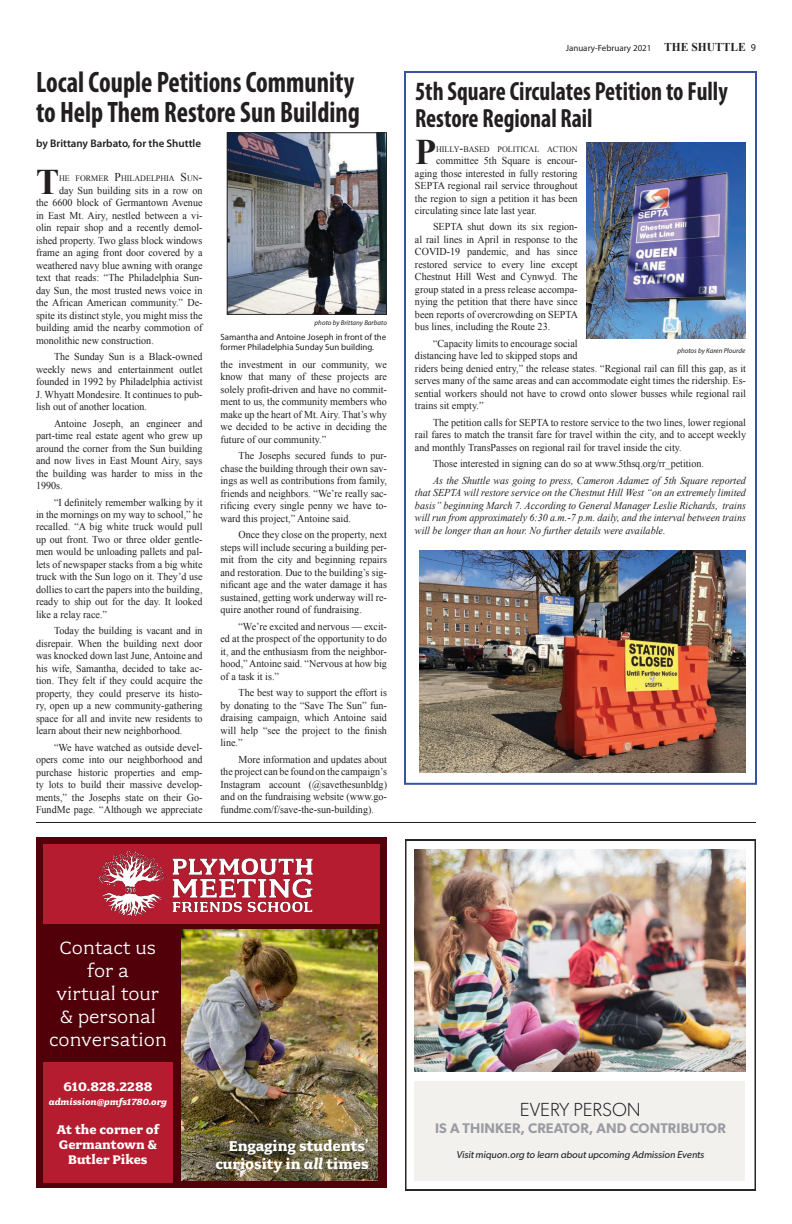
<style>
.page{position:relative;width:792px;height:1224px;background:#fff}
.page>*{position:absolute;margin:0;border:0;box-sizing:border-box;transform-origin:0 0}
.drop_cap{font:700 36px "Times New Roman";color:#231f20;scale:.96 1}
.Head_27pt{font:700 condensed 29.7px/30px "Myriad Pro";color:#231f20;scale:.91 1}
.Head_24pt{font:700 condensed 26.4px/27px "Myriad Pro";color:#231f20;scale:.91 1}
.t1{font:20px/23px "Fairplex Wide OT";color:#fff;text-align:center}
.t2{font:300 19px "Gibson";color:#242627}
.t3{font:700 16px/18px "Fairplex Wide OT";color:#fff;text-align:right}
.t4{font:700 14px/15px "Fairplex Wide OT";color:#fff;text-align:center}
.t5{font:600 14px "Gibson";letter-spacing:.01em;color:#9b9ca2}
.Byline{font:600 11px "Myriad Pro";color:#231f20}
.Body{font:10.5px/12.5px "Times New Roman";color:#231f20;text-align:justify;scale:.96 1}
.drop_cap-2{font:10.5px/12.5px "Times New Roman";color:#231f20;text-align:justify;scale:.96 1}
.Body-2{font:italic 10.5px/12.5px "Times New Roman";color:#231f20;text-align:justify;scale:.96 1}
.t6{font:italic 10px "Gibson";color:#242627}
.t7{font:italic 700 10px "Fairplex Wide OT";color:#fff}
.Photo_Caption{font:9px/10.5px "Myriad Pro";color:#231f20}
.drop_cap-3{font:8.4px "Times New Roman";color:#231f20;scale:.96 1}
.Photo_Credit{font:italic 7px "Myriad Pro";color:#231f20}
.s1{font-size:12px}
.s2{font-family:"Times New Roman";font-weight:700;font-size:12px}
.s3{font-size:10.5px}
.s4{font-style:italic}
</style>
<div class="page">
<hr style="left:36px;top:822px;width:720px;height:1px;background:#231f20">
<div style="left:405px;top:840px;width:351px;height:351px;border:2px solid #242627"></div>
<img style="left:414px;top:850px;width:331px;height:221px">
<div style="left:415px;top:1082px;width:330px;height:99px;background:#f2f1ee"></div>
<div style="left:36px;top:837px;width:351px;height:351px;background:#51000a"></div>
<div style="left:43px;top:844px;width:337px;height:80px;background:#b61c2f"></div>
<img style="left:98px;top:852px;width:215px;height:65px">
<div style="left:43px;top:1063px;width:130px;height:120px;background:#b61c2f"></div>
<img style="left:182px;top:930px;width:196px;height:251px">
<div style="left:404px;top:71px;width:353px;height:714px;border:2px solid #3853a3"></div>
<img style="left:419px;top:551px;width:327px;height:221px">
<img style="left:229px;top:134px;width:156px;height:179px">
<div style="left:227px;top:132px;width:160px;height:183px;border:1px solid #231f20"></div>
<img style="left:587px;top:142px;width:159px;height:196px">
<p class="Head_27pt" style="left:36px;top:67px;width:357px">Local Couple Petitions Community to Help Them Restore Sun Building</p>
<p class="Byline" style="left:36px;top:137px;width:167px">by Brittany Barbato, for the Shuttle</p>
<p class="drop_cap" style="left:36px;top:157px;width:26px">T</p>
<p class="drop_cap-3" style="left:59px;top:173px;width:151px">HE FORMER <span class="s1">P</span>HILADELPHIA <span class="s1">S</span> UN<span class="s1">-</span></p>
<p class="drop_cap-2" style="left:36px;top:184px;width:175px;text-indent:23px">day Sun building sits in a row on the 6600 block of Germantown Avenue in East Mt. Airy, nestled between a vi&shy;olin repair shop and a recently demol&shy;ished property. Two glass block windows frame an aging front door covered by a weathered navy blue awning with orange text that reads: “The Philadelphia Sun&shy;day Sun, the most trusted news voice in the African American community.” De&shy;spite its distinct style, you might miss the building amid the nearby commotion of monolithic new construction.</p>
<p class="Body" style="left:36px;top:350px;width:175px;text-indent:18px">The Sunday Sun is a Black-owned weekly news and entertainment outlet founded in 1992 by Philadelphia activist J. Whyatt Mondesire. It continues to pub&shy;lish out of another location.</p>
<p class="Body" style="left:36px;top:417px;width:175px;text-indent:18px">Antoine Joseph, an engineer and part-time real estate agent who grew up around the corner from the Sun building and now lives in East Mount Airy, says the building was harder to miss in the 1990s.</p>
<p class="Body" style="left:36px;top:496px;width:175px;text-indent:18px">“I definitely remember walking by it in the mornings on my way to school,” he recalled. “A big white truck would pull up out front. Two or three older gentle&shy;men would be unloading pallets and pal&shy;lets of newspaper stacks from a big white truck with the Sun logo on it. They’d use dollies to cart the papers into the building, ready to ship out for the day. It looked like a relay race.”</p>
<p class="Body" style="left:36px;top:625px;width:175px;text-indent:18px">Today the building is vacant and in disrepair. When the building next door was knocked down last June, Antoine and his wife, Samantha, decided to take ac&shy;tion. They felt if they could acquire the property, they could preserve its histo&shy;ry, open up a new community-gathering space for all and invite new residents to learn about their new neighborhood.</p>
<p class="Body" style="left:36px;top:741px;width:175px;text-indent:18px">“We have watched as outside devel&shy;opers come into our neighborhood and purchase historic properties and emp&shy;ty lots to build their massive develop&shy;ments,” the Josephs state on their Go-FundMe page. “Although we appreciate</p>
<p class="Photo_Credit" style="left:315px;top:318px;width:74px">photo by Brittany Barbato</p>
<p class="Photo_Caption" style="left:220px;top:331px;width:167px">Samantha and Antoine Joseph in front of the former Philadelphia Sunday Sun building.</p>
<p class="Body" style="left:221px;top:358px;width:175px">the investment in our community, we know that many of these projects are solely profit-driven and have no commit&shy;ment to us, the community members who make up the heart of Mt. Airy. That’s why we decided to be active in deciding the future of our community.”</p>
<p class="Body" style="left:221px;top:449px;width:175px;text-indent:18px">The Josephs secured funds to pur&shy;chase the building through their own sav&shy;ings as well as contributions from family, friends and neighbors. “We’re really sac&shy;rificing every single penny we have to&shy;ward this project,” Antoine said.</p>
<p class="Body" style="left:221px;top:528px;width:175px;text-indent:18px">Once they close on the property, next steps will include securing a building per&shy;mit from the city and beginning repairs and restoration. Due to the building’s sig&shy;nificant age and the water damage it has sustained, getting work underway will re&shy;quire another round of fundraising.</p>
<p class="Body" style="left:221px;top:620px;width:175px;text-indent:18px">“We’re excited and nervous — excit&shy;ed at the prospect of the opportunity to do it, and the enthusiasm from the neighbor&shy;hood,” Antoine said. “Nervous at how big of a task it is.”</p>
<p class="Body" style="left:221px;top:686px;width:175px;text-indent:18px">The best way to support the effort is by donating to the “Save The Sun” fun&shy;draising campaign, which Antoine said will help “see the project to the finish line.”</p>
<p class="Body" style="left:221px;top:753px;width:175px;text-indent:18px">More information and updates about the project can be found on the campaign’s Instagram account (@savethesunbldg) and on the fundraising website (www.go&shy;fundme.com/f/save-the-sun-building).</p>
<p class="Photo_Caption" style="left:566px;top:43px;width:192px">January-February 2021 <span class="s2">THE SHUTTLE</span> <span class="s3">9</span></p>
<p class="Head_24pt" style="left:415px;top:77px;width:345px">5th Square Circulates Petition to Fully<br>Restore Regional Rail</p>
<p class="drop_cap" style="left:415px;top:127px;width:24px">P</p>
<p class="drop_cap-3" style="left:436px;top:143px;width:149px">HILLY<span class="s1">-</span>BASED POLITICAL ACTION</p>
<p class="drop_cap-2" style="left:415px;top:154px;width:171px;text-indent:21px">committee 5th Square is encour&shy;aging those interested in fully restoring SEPTA regional rail service throughout the region to sign a petition it has been circulating since late last year.</p>
<p class="Body" style="left:415px;top:221px;width:171px;text-indent:18px">SEPTA shut down its six region&shy;al rail lines in April in response to the COVID-19 pandemic, and has since restored service to every line except Chestnut Hill West and Cynwyd. The group stated in a press release accompa&shy;nying the petition that there have since been reports of overcrowding on SEPTA bus lines, including the Route 23.</p>
<p class="Body" style="left:415px;top:337px;width:346px;text-align:left;text-indent:18px">“Capacity limits to encourage social<br>distancing have led to skipped stops and<br>riders being denied entry,” the release states. “Regional rail can fill this gap, as it serves many of the same areas and can accommodate eight times the ridership. Es&shy;sential workers should not have to crowd onto slower busses while regional rail trains sit empty.”</p>
<p class="Body" style="left:415px;top:416px;width:346px;text-indent:18px">The petition calls for SEPTA to restore service to the two lines, lower regional rail fares to match the transit fare for travel within the city, and to accept weekly and monthly TransPasses on regional rail for travel inside the city.</p>
<p class="Body" style="left:433px;top:457px;width:284px">Those interested in signing can do so at www.5thsq.org/rr_petition.</p>
<p class="Body-2" style="left:415px;top:474px;width:346px;text-indent:18px">As the Shuttle was going to press, Cameron Adamez of 5th Square reported that SEPTA will restore service on the Chestnut Hill West “on an extremely limited basis” beginning March 7. According to General Manager Leslie Richards, trains will run from approximately 6:30 a.m.-7 p.m. daily, and the interval between trains will be longer than an hour. No further details were available.</p>
<p class="Photo_Credit" style="left:677px;top:346px;width:69px">photos by Karen Plourde</p>
<p class="t1" style="left:49px;top:937px;width:119px">Contact us for a<br>virtual tour &amp; personal conversation</p>
<p class="t4" style="left:63px;top:1079px;width:91px">610.828.2288</p>
<p class="t7" style="left:49px;top:1097px;width:120px">admission@pmfs1780.org</p>
<p class="t4" style="left:57px;top:1122px;width:104px">At the corner of<br>Germantown &amp;<br>Butler Pikes</p>
<p class="t3" style="left:215px;top:1137px;width:155px">Engaging students’ curiosity in <span class="s4">all</span> times</p>
<p class="t2" style="left:520px;top:1095px;width:122px">EVERY PERSON</p>
<p class="t5" style="left:435px;top:1116px;width:292px">IS A THINKER, CREATOR, AND CONTRIBUTOR</p>
<p class="t6" style="left:431px;top:1145px;width:301px">Attend our Virtual Open House on November 19 at 7 p.m. to learn more.</p>
<p class="t6" style="left:457px;top:1148px;width:249px">Visit miquon.org to learn about upcoming Admission Events</p>
</div>
